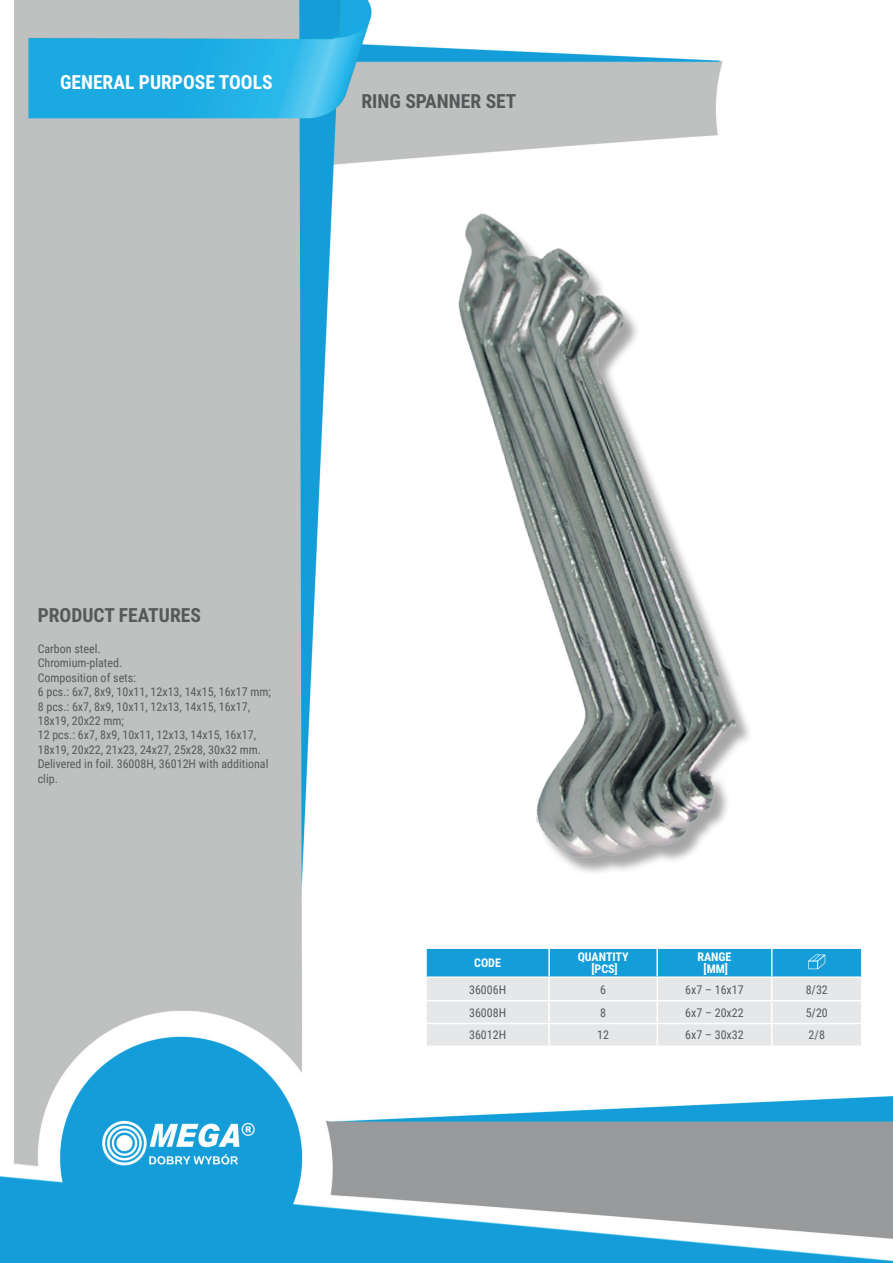
<style>
.page{position:relative;width:893px;height:1263px;background:#fff}
.page>*{position:absolute;margin:0;border:0;box-sizing:border-box;transform-origin:0 0}
.t1{font:700 19.5px "Roboto Condensed";color:#57585a}
.t2{font:700 19.5px "Roboto Condensed";color:#fff}
.t3{font:12px/14.4px "Roboto Condensed";color:#57585a}
.t4{font:700 12px/12px "Roboto Condensed";color:#fff;text-align:center}
</style>
<div class="page">
<img style="left:0;top:0;width:893px;height:1263px">
<img style="left:390px;top:183px;width:370px;height:691px">
<hr style="left:425px;top:949px;width:2px;height:27px;background:#fff">
<hr style="left:425px;top:978px;width:2px;height:22px;background:#fff">
<hr style="left:425px;top:1001px;width:2px;height:22px;background:#fff">
<hr style="left:425px;top:1024px;width:2px;height:21px;background:#fff">
<hr style="left:549px;top:947px;width:108px;height:2px;background:#fff">
<hr style="left:657px;top:947px;width:115px;height:2px;background:#fff">
<hr style="left:772px;top:947px;width:90px;height:2px;background:#fff">
<hr style="left:425px;top:947px;width:124px;height:2px;background:#fff">
<hr style="left:425px;top:976px;width:124px;height:2px;background:#fff">
<hr style="left:425px;top:1000px;width:124px;height:1px;background:#fff">
<hr style="left:425px;top:1023px;width:124px;height:1px;background:#fff">
<hr style="left:425px;top:1045px;width:124px;height:2px;background:#fff">
<hr style="left:549px;top:1045px;width:108px;height:2px;background:#fff">
<hr style="left:657px;top:1045px;width:115px;height:2px;background:#fff">
<hr style="left:772px;top:1045px;width:90px;height:2px;background:#fff">
<svg style="left:426px;top:948px;width:436px;height:98px;background:#add4e6"></svg>
<h1 class="t2" style="left:60px;top:69px;width:214px">GENERAL PURPOSE TOOLS</h1>
<h1 class="t1" style="left:361px;top:88px;width:157px">RING SPANNER SET</h1>
<h1 class="t1" style="left:38px;top:601px;width:165px">PRODUCT FEATURES</h1>
<p class="t3" style="left:38px;top:641px;width:235px">Carbon steel.<br>Chromium-plated.<br>Composition of sets:<br>6 pcs.: 6x7, 8x9, 10x11, 12x13, 14x15, 16x17 mm;<br>8 pcs.: 6x7, 8x9, 10x11, 12x13, 14x15, 16x17,<br>18x19, 20x22 mm;<br>12 pcs.: 6x7, 8x9, 10x11, 12x13, 14x15, 16x17,<br>18x19, 20x22, 21x23, 24x27, 25x28, 30x32 mm.<br>Delivered in foil. 36008H, 36012H with additional clip.</p>
<p class="t4" style="left:474px;top:956px;width:28px">CODE</p>
<p class="t4" style="left:578px;top:950px;width:53px">QUANTITY [PCS]</p>
<p class="t4" style="left:697px;top:950px;width:36px">RANGE [MM]</p>
<p class="t3" style="left:469px;top:982px;width:39px">36006H</p>
<p class="t3" style="left:600px;top:982px;width:7px">6</p>
<p class="t3" style="left:685px;top:982px;width:60px">6x7 – 16x17</p>
<p class="t3" style="left:806px;top:982px;width:24px">8/32</p>
<p class="t3" style="left:469px;top:1005px;width:39px">36008H</p>
<p class="t3" style="left:600px;top:1005px;width:7px">8</p>
<p class="t3" style="left:685px;top:1005px;width:60px">6x7 – 20x22</p>
<p class="t3" style="left:806px;top:1005px;width:24px">5/20</p>
<p class="t3" style="left:469px;top:1027px;width:39px">36012H</p>
<p class="t3" style="left:597px;top:1027px;width:13px">12</p>
<p class="t3" style="left:685px;top:1027px;width:60px">6x7 – 30x32</p>
<p class="t3" style="left:809px;top:1027px;width:18px">2/8</p>
</div>
